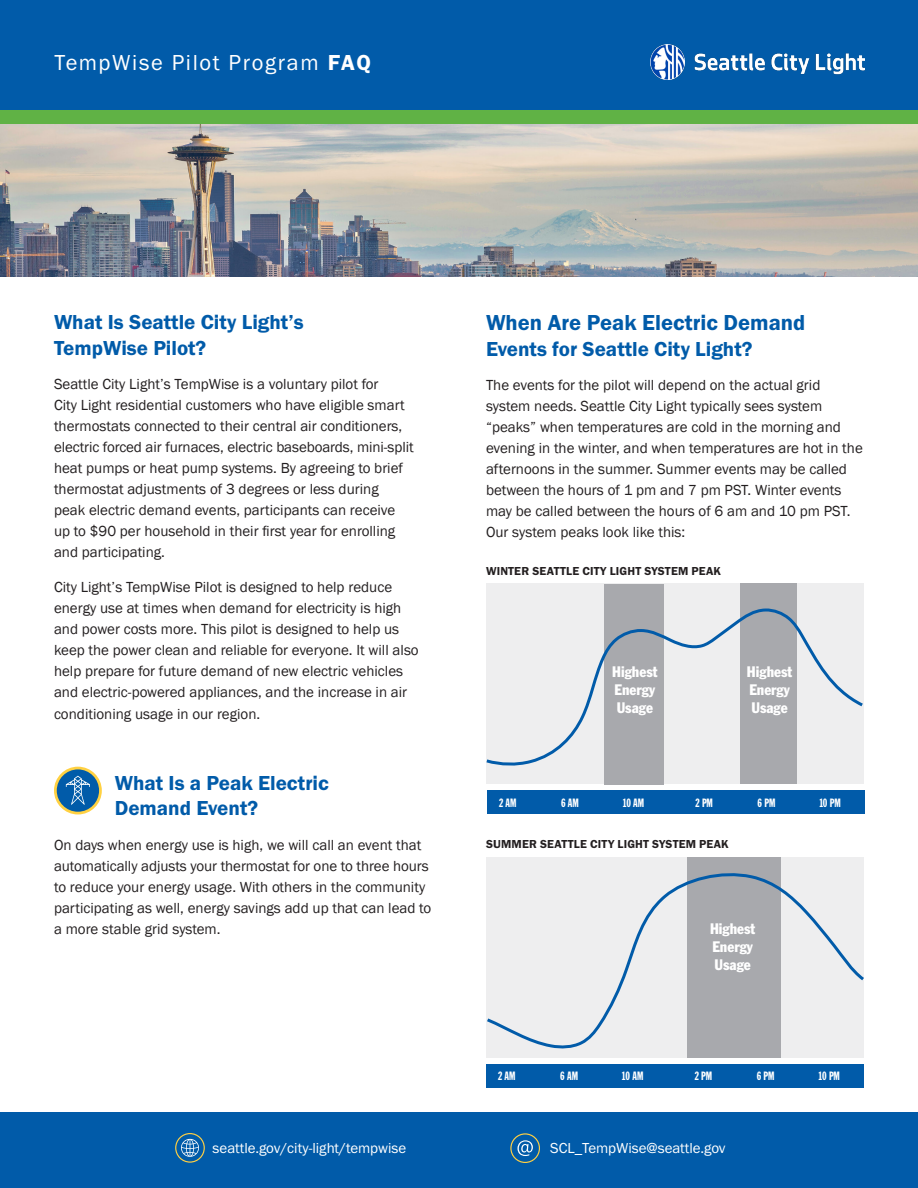
<style>
.page{position:relative;width:918px;height:1188px;background:#fff}
.page>*{position:absolute;margin:0;border:0;box-sizing:border-box;transform-origin:0 0}
.t1{font:600 22.5px "Franklin Gothic FS";color:#015ba9}
.t2{font:22.5px "Franklin Gothic FS";letter-spacing:.075em;color:#fff}
.t3{font:600 21.75px "Franklin Gothic FS";color:#fff}
.t4{font:600 21px/25.5px "Franklin Gothic FS";color:#015ba9}
.t5{font:15px/21px "Franklin Gothic";color:#231f20}
.t6{font:15px "Franklin Gothic FS";color:#fff}
.t7{font:condensed 15px/18px "Franklin Gothic Std";color:#fff}
.t8{font:600 12px "Franklin Gothic FS";letter-spacing:.015em;color:#231f20}
.t9{font:11.85px "Franklin Gothic Std Extra Cond";color:#fff}
.s1{font-weight:600}
</style>
<div class="page">
<div style="left:0;top:1112px;width:918px;height:76px;background:#015ba9"></div>
<div style="left:175px;top:1133px;width:30px;height:30px;border:1px solid #ffcf43;border-radius:50%"></div>
<svg style="left:181px;top:1139px;width:18px;height:18px"></svg>
<div style="left:510px;top:1133px;width:30px;height:30px;border:1px solid #ffcf43;border-radius:50%"></div>
<svg style="left:517px;top:1140px;width:16px;height:16px"></svg>
<div style="left:0;top:0;width:918px;height:114px;background:#015ba9"></div>
<img style="left:650px;top:44px;width:214px;height:35px">
<img style="left:0;top:124px;width:918px;height:152px">
<div style="left:0;top:110px;width:918px;height:14px;background:#60b245"></div>
<svg style="left:54px;top:767px;width:48px;height:47px"></svg>
<div style="left:486px;top:584px;width:378px;height:200px;background:#eeeeef"></div>
<div style="left:487px;top:790px;width:377px;height:24px;background:#015ba9"></div>
<div style="left:605px;top:584px;width:59px;height:200px;background:#a8a9ad"></div>
<div style="left:741px;top:584px;width:56px;height:200px;background:#a8a9ad"></div>
<svg style="left:486px;top:607px;width:377px;height:158px"></svg>
<div style="left:486px;top:857px;width:378px;height:201px;background:#eeeeef"></div>
<div style="left:687px;top:857px;width:94px;height:201px;background:#a8a9ad"></div>
<div style="left:486px;top:1064px;width:377px;height:24px;background:#015ba9"></div>
<svg style="left:487px;top:873px;width:377px;height:176px"></svg>
<h1 class="t2" style="left:55px;top:50px;width:318px">TempWise Pilot Program <span class="s1">FAQ</span></h1>
<p class="t4" style="left:54px;top:310px;width:251px">What Is Seattle City Light’s<br>TempWise Pilot?</p>
<p class="t5" style="left:54px;top:374px;width:361px">Seattle City Light’s TempWise is a voluntary pilot for<br>City Light residential customers who have eligible smart thermostats connected to their central air conditioners, electric forced air furnaces, electric baseboards, mini-split heat pumps or heat pump systems. By agreeing to brief thermostat adjustments of 3 degrees or less during peak electric demand events, participants can receive up to $90 per household in their first year for enrolling and participating.</p>
<p class="t5" style="left:54px;top:576px;width:366px">City Light’s TempWise Pilot is designed to help reduce energy use at times when demand for electricity is high and power costs more. This pilot is designed to help us keep the power clean and reliable for everyone. It will also help prepare for future demand of new electric vehicles and electric-powered appliances, and the increase in air</p>
<p class="t5" style="left:54px;top:704px;width:208px">conditioning usage in our region.</p>
<p class="t4" style="left:115px;top:770px;width:216px">What Is a Peak Electric<br>Demand Event?</p>
<p class="t5" style="left:54px;top:835px;width:379px">On days when energy use is high, we will call an event that automatically adjusts your thermostat for one to three hours to reduce your energy usage. With others in the community participating as well, energy savings add up that can lead to a more stable grid system.</p>
<p class="t1" style="left:486px;top:310px;width:321px">When Are Peak Electric Demand</p>
<p class="t4" style="left:486px;top:336px;width:268px">Events for Seattle City Light?</p>
<p class="t5" style="left:486px;top:375px;width:378px">The events for the pilot will depend on the actual grid system needs. Seattle City Light typically sees system “peaks” when temperatures are cold in the morning and evening in the winter, and when temperatures are hot in the afternoons in the summer. Summer events may be called between the hours of 1 pm and 7 pm PST. Winter events may be called between the hours of 6 am and 10 pm PST.<br>Our system peaks look like this:</p>
<p class="t8" style="left:486px;top:564px;width:237px">WINTER SEATTLE CITY LIGHT SYSTEM PEAK</p>
<p class="t7" style="left:612px;top:663px;width:47px">Highest<br>Energy<br>Usage</p>
<p class="t7" style="left:747px;top:663px;width:47px">Highest<br>Energy<br>Usage</p>
<h2 class="t3" style="left:754px;top:673px;width:13px">e</h2>
<p class="t9" style="left:499px;top:796px;width:19px">2 AM</p>
<p class="t9" style="left:561px;top:796px;width:19px">6 AM</p>
<p class="t9" style="left:623px;top:796px;width:23px">10 AM</p>
<p class="t9" style="left:696px;top:796px;width:19px">2 PM</p>
<p class="t9" style="left:758px;top:796px;width:19px">6 PM</p>
<p class="t9" style="left:820px;top:796px;width:23px">10 PM</p>
<p class="t8" style="left:486px;top:838px;width:244px">SUMMER SEATTLE CITY LIGHT SYSTEM PEAK</p>
<p class="t7" style="left:710px;top:920px;width:47px">Highest<br>Energy<br>Usage</p>
<p class="t9" style="left:498px;top:1070px;width:19px">2 AM</p>
<p class="t9" style="left:560px;top:1070px;width:19px">6 AM</p>
<p class="t9" style="left:622px;top:1070px;width:23px">10 AM</p>
<p class="t9" style="left:695px;top:1070px;width:19px">2 PM</p>
<p class="t9" style="left:757px;top:1070px;width:19px">6 PM</p>
<p class="t9" style="left:819px;top:1070px;width:23px">10 PM</p>
<p class="t6" style="left:213px;top:1140px;width:195px">seattle.gov/city-light/tempwise</p>
<p class="t6" style="left:550px;top:1140px;width:177px">SCL_TempWise@seattle.gov</p>
</div>
